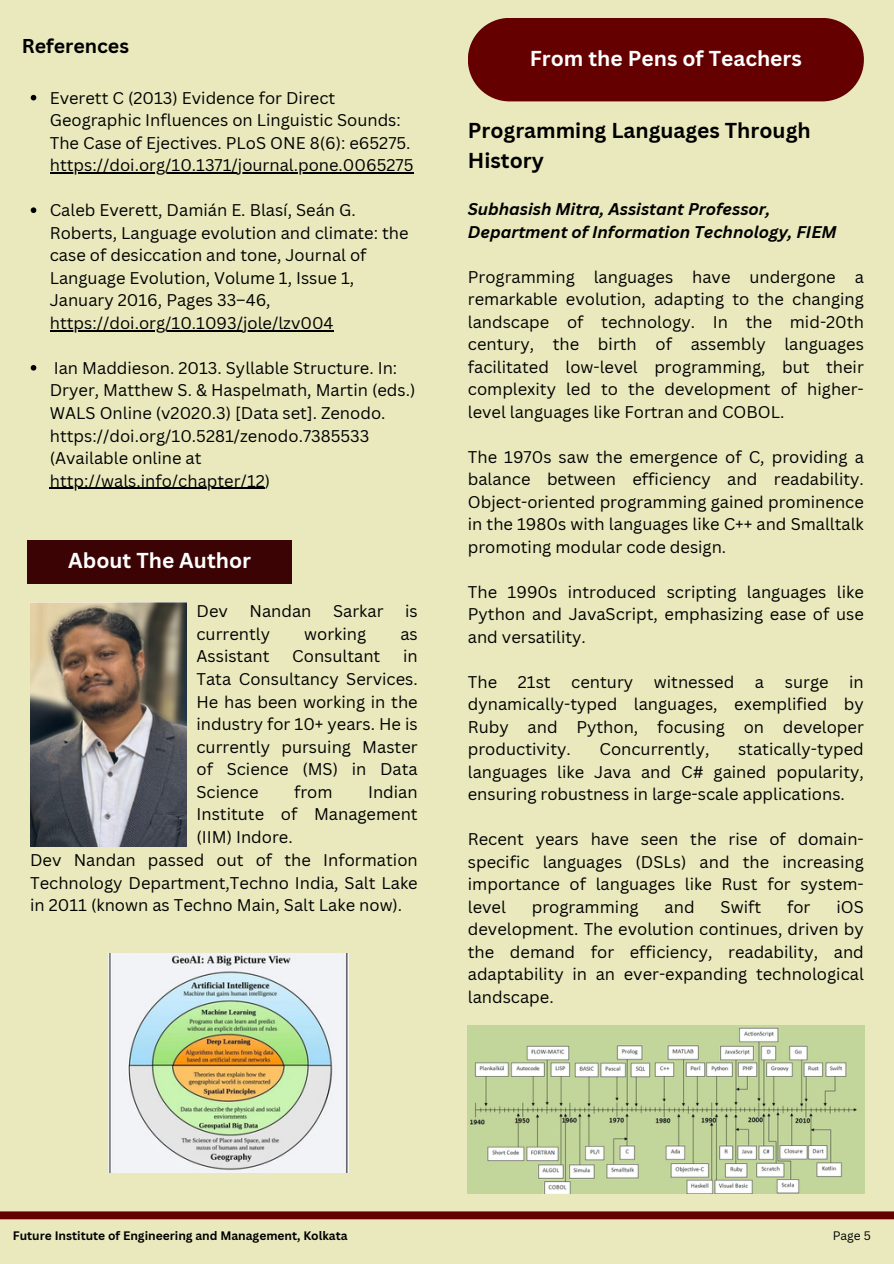
<style>
.page{position:relative;width:894px;height:1264px;background:#fff}
.page>*{position:absolute;margin:0;border:0;box-sizing:border-box;transform-origin:0 0}
.t1{font:700 21px "Canva Sans";color:#fff}
.t2{font:700 21px/29.2px "Canva Sans";color:#000}
.t3{font:700 19.5px "Canva Sans";color:#000}
.t4{font:16.5px/22.5px "Canva Sans";color:#000;text-align:justify}
.t5{font:italic 700 16.5px/22.5px "Canva Sans";color:#000}
.t6{font:700 12px "Canva Sans";color:#000}
.t7{font:12px "Canva Sans";color:#000}
</style>
<div class="page">
<div style="left:0;top:0;width:893px;height:1263px;background:#e9e9bd"></div>
<div style="left:0;top:1211px;width:893px;height:8px;background:#650000"></div>
<div style="left:27px;top:540px;width:265px;height:43px;background:#3b0303"></div>
<img style="left:30px;top:602px;width:156px;height:244px">
<div style="left:468px;top:18px;width:395px;height:83px;background:#650000"></div>
<img style="left:467px;top:1025px;width:396px;height:168px">
<img style="left:108px;top:953px;width:240px;height:219px">
<svg style="left:31px;top:95px;width:5px;height:5px"></svg>
<hr style="left:50px;top:172px;width:363px;height:2px;background:#000">
<svg style="left:31px;top:207px;width:5px;height:6px"></svg>
<hr style="left:50px;top:330px;width:283px;height:1px;background:#000">
<svg style="left:31px;top:365px;width:5px;height:5px"></svg>
<hr style="left:50px;top:487px;width:215px;height:2px;background:#000">
<p class="t3" style="left:22px;top:32px;width:109px">References</p>
<p class="t4" style="left:50px;top:86px;width:365px;text-align:left">Everett C (2013) Evidence for Direct Geographic Influences on Linguistic Sounds:<br>The Case of Ejectives. PLoS ONE 8(6): e65275. https://doi.org/10.1371/journal.pone.0065275</p>
<p class="t4" style="left:50px;top:199px;width:360px;text-align:left">Caleb Everett, Damián E. Blasí, Seán G.<br>Roberts, Language evolution and climate: the case of desiccation and tone, Journal of Language Evolution, Volume 1, Issue 1, January 2016, Pages 33–46, https://doi.org/10.1093/jole/lzv004</p>
<p class="t4" style="left:50px;top:356px;width:367px;text-align:left">Ian Maddieson. 2013. Syllable Structure. In:<br>Dryer, Matthew S. &amp; Haspelmath, Martin (eds.)<br>WALS Online (v2020.3) [Data set]. Zenodo. https://doi.org/10.5281/zenodo.7385533 (Available online at http://wals.info/chapter/12)</p>
<p class="t1" style="left:68px;top:546px;width:184px">About The Author</p>
<p class="t4" style="left:196px;top:600px;width:33px">Dev</p>
<p class="t4" style="left:249px;top:600px;width:63px">Nandan</p>
<p class="t4" style="left:333px;top:600px;width:52px">Sarkar</p>
<p class="t4" style="left:405px;top:600px;width:14px">is</p>
<p class="t4" style="left:196px;top:622px;width:75px">currently</p>
<p class="t4" style="left:304px;top:622px;width:63px">working</p>
<p class="t4" style="left:400px;top:622px;width:19px">as</p>
<p class="t4" style="left:196px;top:645px;width:75px">Assistant</p>
<p class="t4" style="left:292px;top:645px;width:90px">Consultant</p>
<p class="t4" style="left:196px;top:645px;width:223px;text-indent:206px">in Tata Consultancy Services.<br>He has been working in the industry for 10+ years. He is currently pursuing Master of Science (MS) in Data Science</p>
<p class="t4" style="left:294px;top:780px;width:40px">from</p>
<p class="t4" style="left:368px;top:780px;width:51px">Indian</p>
<p class="t4" style="left:196px;top:802px;width:223px">Institute of Management</p>
<p class="t4" style="left:196px;top:825px;width:98px">(IIM) Indore.</p>
<p class="t4" style="left:30px;top:848px;width:389px">Dev Nandan passed out of the Information</p>
<p class="t4" style="left:30px;top:870px;width:389px">Technology Department,Techno India, Salt Lake</p>
<p class="t4" style="left:30px;top:893px;width:373px">in 2011 (known as Techno Main, Salt Lake now).</p>
<p class="t1" style="left:529px;top:44px;width:273px">From the Pens of Teachers</p>
<p class="t2" style="left:467px;top:116px;width:344px">Programming Languages Through<br>History</p>
<p class="t5" style="left:467px;top:197px;width:370px">Subhasish Mitra, Assistant Professor,<br>Department of Information Technology, FIEM</p>
<p class="t4" style="left:467px;top:265px;width:397px">Programming languages have undergone a remarkable evolution, adapting to the changing landscape of technology. In the mid-20th century, the birth of assembly languages facilitated low-level programming, but their complexity led to the development of higher&shy;level languages like Fortran and COBOL.</p>
<p class="t4" style="left:467px;top:445px;width:397px">The 1970s saw the emergence of C, providing a balance between efficiency and readability.<br>Object-oriented programming gained prominence in the 1980s with languages like C++ and Smalltalk promoting modular code design.</p>
<p class="t4" style="left:467px;top:580px;width:397px">The 1990s introduced scripting languages like Python and JavaScript, emphasizing ease of use and versatility.</p>
<p class="t4" style="left:467px;top:670px;width:31px">The</p>
<p class="t4" style="left:517px;top:670px;width:34px">21st</p>
<p class="t4" style="left:571px;top:670px;width:63px">century</p>
<p class="t4" style="left:653px;top:670px;width:82px">witnessed</p>
<p class="t4" style="left:754px;top:670px;width:11px">a</p>
<p class="t4" style="left:784px;top:670px;width:45px">surge</p>
<p class="t4" style="left:467px;top:670px;width:397px;text-indent:381px">in dynamically-typed languages, exemplified by Ruby and Python, focusing on developer productivity.</p>
<p class="t4" style="left:467px;top:737px;width:397px;text-indent:270px">statically-typed languages like Java and C# gained popularity, ensuring robustness in large-scale applications.</p>
<p class="t4" style="left:467px;top:827px;width:397px">Recent years have seen the rise of domain&shy;specific languages (DSLs) and the increasing importance of languages like Rust for system&shy;level</p>
<p class="t4" style="left:599px;top:737px;width:111px">Concurrently,</p>
<p class="t4" style="left:531px;top:895px;width:108px">programming</p>
<p class="t4" style="left:664px;top:895px;width:32px">and</p>
<p class="t4" style="left:720px;top:895px;width:42px">Swift</p>
<p class="t4" style="left:786px;top:895px;width:25px">for</p>
<p class="t4" style="left:467px;top:895px;width:397px;text-indent:368px">iOS development. The evolution continues, driven by the demand for efficiency, readability, and adaptability in an ever-expanding technological landscape.</p>
<p class="t6" style="left:13px;top:1226px;width:336px">Future Institute of Engineering and Management, Kolkata</p>
<p class="t7" style="left:832px;top:1226px;width:40px">Page 5</p>
</div>
